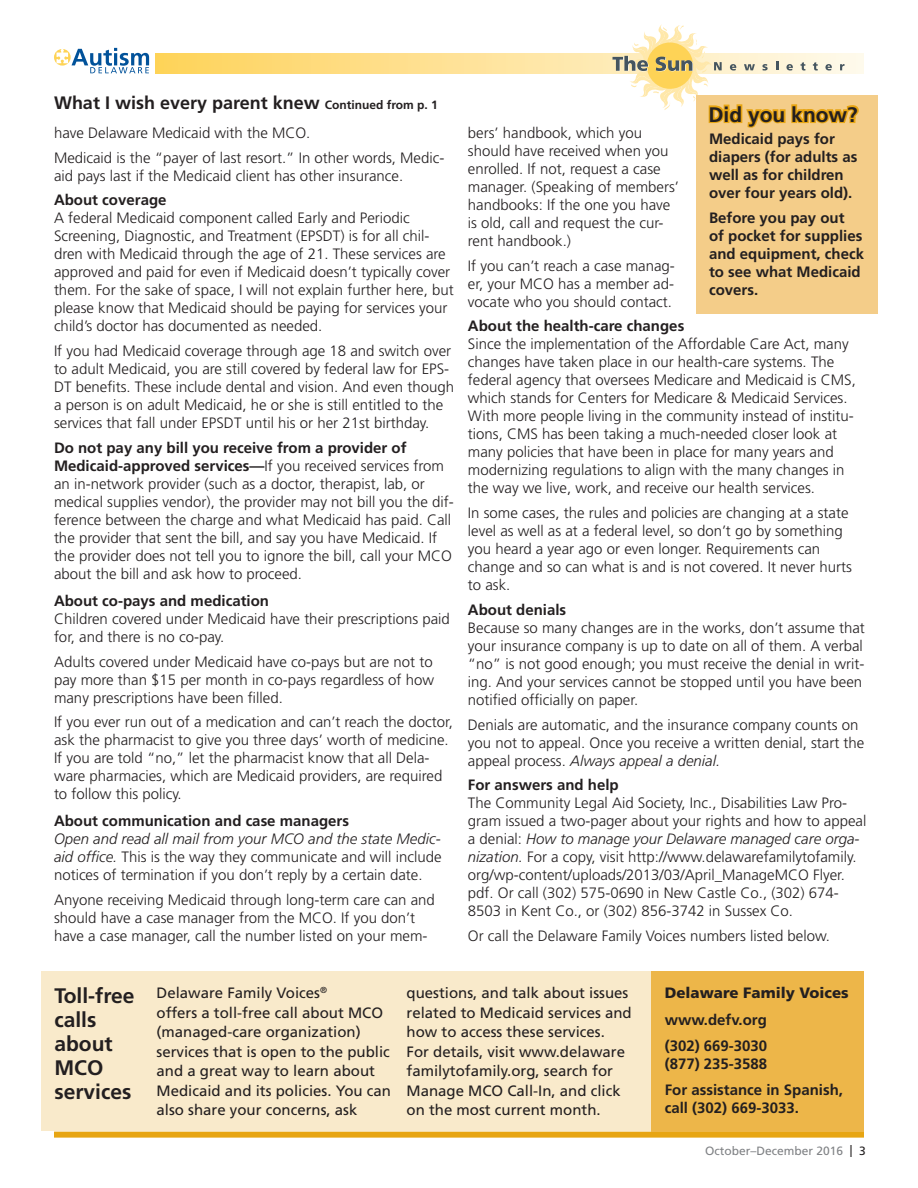
<style>
.page{position:relative;width:918px;height:1188px;background:#fff}
.page>*{position:absolute;margin:0;border:0;box-sizing:border-box;transform-origin:0 0}
.Directory_Bold_names{font:700 21px/24px "Frutiger";color:#231f20}
.t1{font:700 18px "Frutiger";color:#231f20}
.Directory_Bold_names-2{font:300 15px/18px "Frutiger";color:#231f20}
.Directory_Bold_names-3{font:15px/19.5px "Frutiger";color:#231f20}
.Directory_Bold_names-4{font:700 15px/18px "Frutiger";color:#231f20}
.Directory_Bold_names-5{font:900 15px "Frutiger";color:#231f20}
.t2{font:12px "Frutiger";color:#808285}
.s1{font-size:12px}
.s2{font-weight:700}
.s3{font-style:italic}
.s4{color:#231f20}
</style>
<div class="page">
<svg style="left:155px;top:53px;width:708px;height:21px;background:#fede89"></svg>
<svg style="left:54px;top:49px;width:17px;height:17px"></svg>
<svg style="left:57px;top:48px;width:92px;height:25px"></svg>
<div style="left:41px;top:971px;width:144px;height:160px;background:#f9eacb"></div>
<div style="left:54px;top:1132px;width:810px;height:6px;background:#e7a512"></div>
<div style="left:157px;top:971px;width:500px;height:160px;background:#f9eacb"></div>
<div style="left:696px;top:95px;width:182px;height:219px;background:#f4cd89"></div>
<svg style="left:613px;top:24px;width:247px;height:104px"></svg>
<div style="left:651px;top:971px;width:213px;height:161px;background:#edb649"></div>
<p class="t1" style="left:54px;top:92px;width:385px">What I wish every parent knew <span class="s1">Continued from p. 1</span></p>
<p class="Directory_Bold_names-2" style="left:54px;top:124px;width:258px">have Delaware Medicaid with the MCO.</p>
<p class="Directory_Bold_names-2" style="left:54px;top:149px;width:392px">Medicaid is the “payer of last resort.” In other words, Medic&shy;aid pays last if the Medicaid client has other insurance.</p>
<p class="Directory_Bold_names-2" style="left:54px;top:191px;width:401px"><span class="s2">About coverage<br></span>A federal Medicaid component called Early and Periodic Screening, Diagnostic, and Treatment (EPSDT) is for all chil&shy;dren with Medicaid through the age of 21. These services are approved and paid for even if Medicaid doesn’t typically cover them. For the sake of space, I will not explain further here, but please know that Medicaid should be paying for services your child’s doctor has documented as needed.</p>
<p class="Directory_Bold_names-2" style="left:54px;top:342px;width:402px">If you had Medicaid coverage through age 18 and switch over to adult Medicaid, you are still covered by federal law for EPS-DT benefits. These include dental and vision. And even though a person is on adult Medicaid, he or she is still entitled to the services that fall under EPSDT until his or her 21st birthday.</p>
<p class="Directory_Bold_names-2" style="left:54px;top:439px;width:401px"><span class="s2">Do not pay any bill you receive from a provider of Medicaid-approved services—</span>If you received services from an in-network provider (such as a doctor, therapist, lab, or medical supplies vendor), the provider may not bill you the dif&shy;ference between the charge and what Medicaid has paid. Call the provider that sent the bill, and say you have Medicaid. If the provider does not tell you to ignore the bill, call your MCO about the bill and ask how to proceed.</p>
<p class="Directory_Bold_names-2" style="left:54px;top:592px;width:397px"><span class="s2">About co-pays and medication<br></span>Children covered under Medicaid have their prescriptions paid for, and there is no co-pay.</p>
<p class="Directory_Bold_names-2" style="left:54px;top:653px;width:382px;text-align:justify">Adults covered under Medicaid have co-pays but are not to pay more than $15 per month in co-pays regardless of how many prescriptions have been filled.</p>
<p class="Directory_Bold_names-2" style="left:54px;top:713px;width:400px">If you ever run out of a medication and can’t reach the doctor, ask the pharmacist to give you three days’ worth of medicine.<br>If you are told “no,” let the pharmacist know that all Dela&shy;ware pharmacies, which are Medicaid providers, are required to follow this policy.</p>
<p class="Directory_Bold_names-2" style="left:54px;top:812px;width:389px"><span class="s2">About communication and case managers<br></span><span class="s3">Open and read all mail from your MCO and the state Medic&shy;aid office.</span> This is the way they communicate and will include notices of termination if you don’t reply by a certain date.</p>
<p class="Directory_Bold_names-2" style="left:54px;top:891px;width:382px">Anyone receiving Medicaid through long-term care can and should have a case manager from the MCO. If you don’t have a case manager, call the number listed on your mem-</p>
<p class="Directory_Bold_names" style="left:708px;top:102px;width:151px">Did you know?</p>
<p class="Directory_Bold_names-2" style="left:468px;top:124px;width:213px">bers’ handbook, which you should have received when you enrolled. If not, request a case manager. (Speaking of members’ handbooks: If the one you have is old, call and request the cur&shy;rent handbook.)</p>
<p class="Directory_Bold_names-2" style="left:468px;top:257px;width:208px;text-align:justify">If you can’t reach a case manag&shy;er, your MCO has a member ad&shy;vocate who you should contact.</p>
<p class="Directory_Bold_names-2" style="left:468px;top:317px;width:390px"><span class="s2">About the health-care changes<br></span>Since the implementation of the Affordable Care Act, many changes have taken place in our health-care systems. The federal agency that oversees Medicare and Medicaid is CMS, which stands for Centers for Medicare &amp; Medicaid Services.<br>With more people living in the community instead of institu&shy;tions, CMS has been taking a much-needed closer look at many policies that have been in place for many years and modernizing regulations to align with the many changes in the way we live, work, and receive our health services.</p>
<p class="Directory_Bold_names-2" style="left:468px;top:504px;width:385px">In some cases, the rules and policies are changing at a state level as well as at a federal level, so don’t go by something you heard a year ago or even longer. Requirements can change and so can what is and is not covered. It never hurts to ask.</p>
<p class="Directory_Bold_names-2" style="left:468px;top:601px;width:399px"><span class="s2">About denials<br></span>Because so many changes are in the works, don’t assume that your insurance company is up to date on all of them. A verbal “no” is not good enough; you must receive the denial in writ&shy;ing. And your services cannot be stopped until you have been notified officially on paper.</p>
<p class="Directory_Bold_names-2" style="left:468px;top:716px;width:398px">Denials are automatic, and the insurance company counts on you not to appeal. Once you receive a written denial, start the appeal process. <span class="s3">Always appeal a denial.</span></p>
<p class="Directory_Bold_names-2" style="left:468px;top:776px;width:400px"><span class="s2">For answers and help<br></span>The Community Legal Aid Society, Inc., Disabilities Law Pro&shy;gram issued a two-pager about your rights and how to appeal a denial: <span class="s3">How to manage your Delaware managed care orga&shy;nization.</span> For a copy, visit http://www.delawarefamilytofamily. org/wp-content/uploads/2013/03/April_ManageMCO Flyer. pdf. Or call (302) 575-0690 in New Castle Co., (302) 674- 8503 in Kent Co., or (302) 856-3742 in Sussex Co.</p>
<p class="Directory_Bold_names-2" style="left:468px;top:927px;width:364px">Or call the Delaware Family Voices numbers listed below.</p>
<p class="Directory_Bold_names-4" style="left:709px;top:130px;width:150px">Medicaid pays for diapers (for adults as well as for children over four years old).</p>
<p class="Directory_Bold_names-4" style="left:709px;top:208px;width:156px">Before you pay out<br>of pocket for supplies and equipment, check to see what Medicaid covers.</p>
<p class="Directory_Bold_names" style="left:54px;top:984px;width:82px">Toll-free calls about<br>MCO services</p>
<p class="Directory_Bold_names-3" style="left:157px;top:983px;width:236px">Delaware Family Voices<sup>®<br></sup>offers a toll-free call about MCO (managed-care organization) services that is open to the public and a great way to learn about<br>Medicaid and its policies. You can also share your concerns, ask</p>
<p class="Directory_Bold_names-3" style="left:407px;top:983px;width:227px">questions, and talk about issues related to Medicaid services and how to access these services.</p>
<p class="Directory_Bold_names-3" style="left:407px;top:1042px;width:220px">For details, visit www.delaware familytofamily.org, search for<br>Manage MCO Call-In, and click on the most current month.</p>
<p class="Directory_Bold_names-5" style="left:665px;top:984px;width:185px">Delaware Family Voices</p>
<p class="Directory_Bold_names-4" style="left:665px;top:1011px;width:104px">www.defv.org</p>
<p class="Directory_Bold_names-4" style="left:665px;top:1037px;width:104px">(302) 669-3030 (877) 235-3588</p>
<p class="Directory_Bold_names-4" style="left:665px;top:1081px;width:180px">For assistance in Spanish, call (302) 669-3033.</p>
<p class="t2" style="left:703px;top:1143px;width:162px">October–December 2016 <span class="s4">| 3</span></p>
<p class="t2" style="left:705px;top:1144px;width:162px">October–December 2016 <span class="s4">| 3</span></p>
</div>
